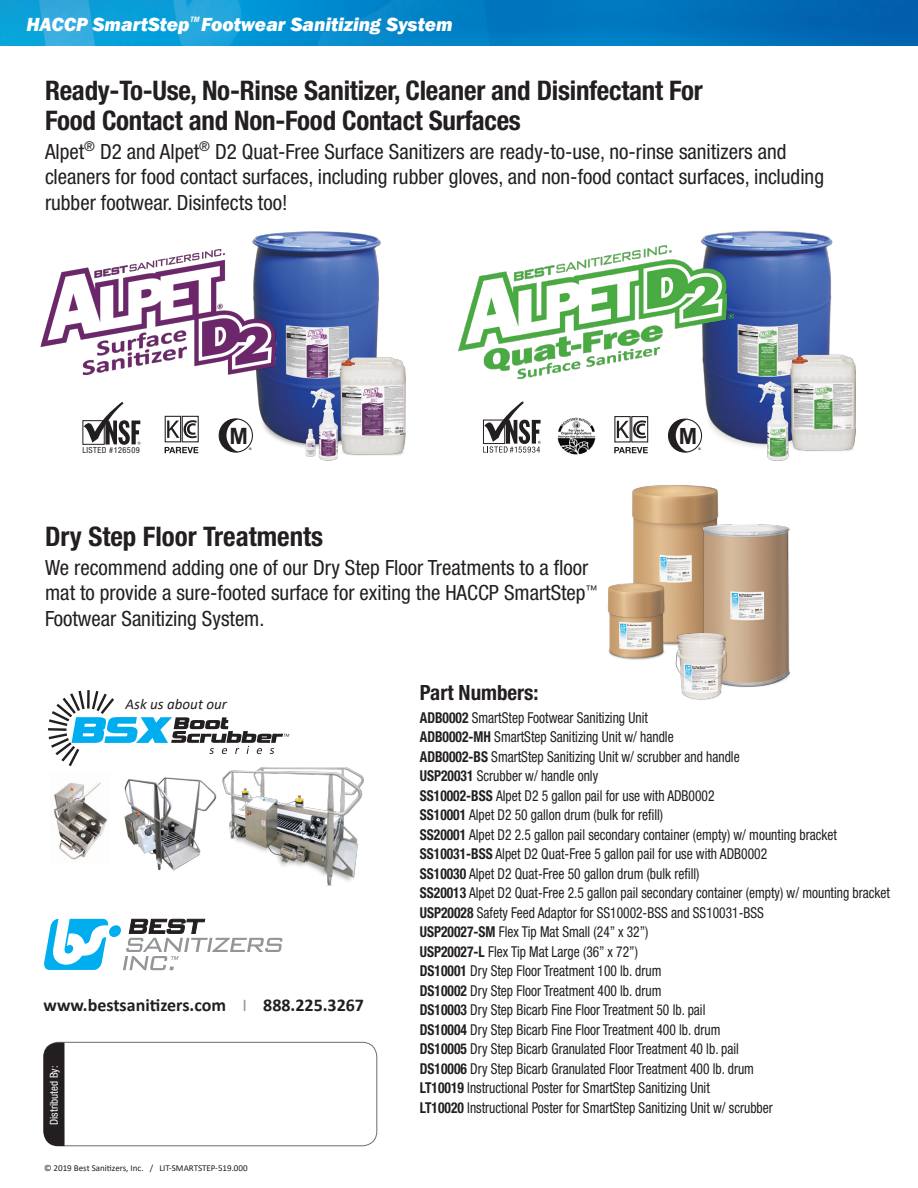
<style>
.page{position:relative;width:918px;height:1188px;background:#fff}
.page>*{position:absolute;margin:0;border:0;box-sizing:border-box;transform-origin:0 0}
.t1{font:700 condensed 27px "Helvetica Neue";letter-spacing:-.01em;color:#231f20}
.t2{font:700 22.5px "Arial";color:#231f20}
.t3{font:700 22.35px "Arial";color:#231f20}
.t4{font:condensed 21px/25.5px "Helvetica Neue";color:#231f20}
.t5{font:700 condensed 21px "Helvetica Neue";color:#231f20}
.t6{font:italic 800 19.5px "Franklin Gothic";color:#fff}
.t7{font:700 18px "Calibri";color:#231f20}
.t8{font:condensed 15px "Helvetica Neue";color:#231f20;scale:.9 1}
.t9{font:italic 15px "Calibri";color:#231f20}
.t10{font:condensed 10.95px "Helvetica Neue";color:#fff}
.t11{font:9px "Calibri";color:#231f20}
.t12{font:condensed 8.4px "Helvetica Neue";letter-spacing:.05em;color:#231f20}
.t13{font:italic 700 condensed 7.5px "Helvetica Neue";color:#fff}
.t14{font:700 3.3px "Arial";color:#231f20}
.s1{font-weight:400;color:#939598}
.s2{font-weight:700}
</style>
<div class="page">
<svg style="left:44px;top:919px;width:238px;height:51px"></svg>
<hr style="left:48px;top:728px;width:19px;height:3px;background:#231f20">
<hr style="left:87px;top:690px;width:3px;height:19px;background:#231f20">
<svg style="left:49px;top:691px;width:240px;height:75px"></svg>
<img style="left:124px;top:778px;width:93px;height:93px">
<img style="left:53px;top:782px;width:54px;height:78px">
<img style="left:222px;top:767px;width:142px;height:119px">
<img style="left:608px;top:485px;width:112px;height:175px">
<img style="left:675px;top:525px;width:115px;height:175px">
<img style="left:0;top:0;width:918px;height:45px">
<svg style="left:44px;top:1042px;width:21px;height:104px;background:#302c2d"></svg>
<div style="left:44px;top:1042px;width:333px;height:104px;border:1px solid #231f20;border-radius:15px"></div>
<img style="left:252px;top:231px;width:154px;height:230px">
<img style="left:40px;top:246px;width:248px;height:141px">
<div style="left:165px;top:416px;width:16px;height:26px;border:1px solid #231f20"></div>
<div style="left:182px;top:416px;width:17px;height:26px;border:1px solid #231f20"></div>
<div style="left:219px;top:418px;width:34px;height:35px;border:1px solid #231f20;border-radius:50%"></div>
<svg style="left:219px;top:419px;width:20px;height:33px"></svg>
<svg style="left:167px;top:420px;width:30px;height:18px"></svg>
<svg style="left:165px;top:447px;width:33px;height:6px"></svg>
<svg style="left:84px;top:402px;width:56px;height:43px"></svg>
<img style="left:701px;top:231px;width:154px;height:230px">
<img style="left:458px;top:245px;width:276px;height:133px">
<div style="left:631px;top:416px;width:17px;height:26px;border:1px solid #231f20"></div>
<div style="left:668px;top:419px;width:34px;height:34px;border:1px solid #231f20;border-radius:50%"></div>
<svg style="left:669px;top:419px;width:19px;height:33px"></svg>
<svg style="left:617px;top:420px;width:29px;height:18px"></svg>
<svg style="left:614px;top:447px;width:34px;height:6px"></svg>
<svg style="left:483px;top:401px;width:58px;height:52px"></svg>
<img style="left:558px;top:417px;width:37px;height:38px">
<p class="t6" style="left:26px;top:11px;width:165px">HACCP SmartStep</p>
<p class="t13" style="left:190px;top:14px;width:11px">TM</p>
<p class="t6" style="left:201px;top:11px;width:253px">Footwear Sanitizing System</p>
<p class="t1" style="left:45px;top:74px;width:659px">Ready-To-Use, No-Rinse Sanitizer, Cleaner and Disinfectant For</p>
<p class="t1" style="left:45px;top:104px;width:477px">Food Contact and Non-Food Contact Surfaces</p>
<p class="t4" style="left:45px;top:138px;width:781px">Alpet<sup>®</sup> D2 and Alpet<sup>®</sup> D2 Quat-Free Surface Sanitizers are ready-to-use, no-rinse sanitizers and cleaners for food contact surfaces, including rubber gloves, and non-food contact surfaces, including rubber footwear. Disinfects too!</p>
<p class="t2" style="left:230px;top:421px;width:20px">M</p>
<p class="t3" style="left:679px;top:421px;width:20px">M</p>
<p class="t12" style="left:82px;top:445px;width:59px">LISTED #126509</p>
<p class="t14" style="left:249px;top:446px;width:4px">®</p>
<p class="t14" style="left:698px;top:447px;width:4px">®</p>
<p class="t1" style="left:45px;top:520px;width:280px">Dry Step Floor Treatments</p>
<p class="t4" style="left:45px;top:554px;width:554px">We recommend adding one of our Dry Step Floor Treatments to a floor mat to provide a sure-footed surface for exiting the HACCP SmartStep<sup>™<br></sup>Footwear Sanitizing System.</p>
<p class="t9" style="left:126px;top:694px;width:103px">Ask us about our</p>
<p class="t7" style="left:44px;top:992px;width:322px">www.bestsanitizers.com <span class="s1">I</span> 888.225.3267</p>
<p class="t10" style="left:48px;top:1125px;width:61px;rotate:-90deg">Distributed By:</p>
<p class="t11" style="left:44px;top:1162px;width:205px">© 2019 Best Sanitizers, Inc. / LIT-SMARTSTEP-519.000</p>
<p class="t5" style="left:420px;top:680px;width:120px">Part Numbers:</p>
<p class="t8" style="left:420px;top:709px;width:255px"><span class="s2">ADB0002</span> SmartStep Footwear Sanitizing Unit</p>
<p class="t8" style="left:420px;top:728px;width:284px"><span class="s2">ADB0002-MH</span> SmartStep Sanitizing Unit w/ handle</p>
<p class="t8" style="left:420px;top:748px;width:357px"><span class="s2">ADB0002-BS</span> SmartStep Sanitizing Unit w/ scrubber and handle</p>
<p class="t8" style="left:420px;top:767px;width:200px"><span class="s2">USP20031</span> Scrubber w/ handle only</p>
<p class="t8" style="left:420px;top:787px;width:329px"><span class="s2">SS10002-BSS</span> Alpet D2 5 gallon pail for use with ADB0002</p>
<p class="t8" style="left:420px;top:806px;width:272px"><span class="s2">SS10001</span> Alpet D2 50 gallon drum (bulk for refill)</p>
<p class="t8" style="left:420px;top:826px;width:465px"><span class="s2">SS20001</span> Alpet D2 2.5 gallon pail secondary container (empty) w/ mounting bracket</p>
<p class="t8" style="left:420px;top:845px;width:387px"><span class="s2">SS10031-BSS</span> Alpet D2 Quat-Free 5 gallon pail for use with ADB0002</p>
<p class="t8" style="left:420px;top:865px;width:312px"><span class="s2">SS10030</span> Alpet D2 Quat-Free 50 gallon drum (bulk refill)</p>
<p class="t8" style="left:420px;top:884px;width:524px"><span class="s2">SS20013</span> Alpet D2 Quat-Free 2.5 gallon pail secondary container (empty) w/ mounting bracket</p>
<p class="t8" style="left:420px;top:904px;width:384px"><span class="s2">USP20028</span> Safety Feed Adaptor for SS10002-BSS and SS10031-BSS</p>
<p class="t8" style="left:420px;top:923px;width:256px"><span class="s2">USP20027-SM</span> Flex Tip Mat Small (24” x 32”)</p>
<p class="t8" style="left:420px;top:943px;width:244px"><span class="s2">USP20027-L</span> Flex Tip Mat Large (36” x 72”)</p>
<p class="t8" style="left:420px;top:962px;width:270px"><span class="s2">DS10001</span> Dry Step Floor Treatment 100 lb. drum</p>
<p class="t8" style="left:420px;top:982px;width:270px"><span class="s2">DS10002</span> Dry Step Floor Treatment 400 lb. drum</p>
<p class="t8" style="left:420px;top:1001px;width:319px"><span class="s2">DS10003</span> Dry Step Bicarb Fine Floor Treatment 50 lb. pail</p>
<p class="t8" style="left:420px;top:1021px;width:335px"><span class="s2">DS10004</span> Dry Step Bicarb Fine Floor Treatment 400 lb. drum</p>
<p class="t8" style="left:420px;top:1040px;width:356px"><span class="s2">DS10005</span> Dry Step Bicarb Granulated Floor Treatment 40 lb. pail</p>
<p class="t8" style="left:420px;top:1060px;width:373px"><span class="s2">DS10006</span> Dry Step Bicarb Granulated Floor Treatment 400 lb. drum</p>
<p class="t8" style="left:420px;top:1079px;width:324px"><span class="s2">LT10019</span> Instructional Poster for SmartStep Sanitizing Unit</p>
<p class="t8" style="left:420px;top:1099px;width:394px"><span class="s2">LT10020</span> Instructional Poster for SmartStep Sanitizing Unit w/ scrubber</p>
</div>
